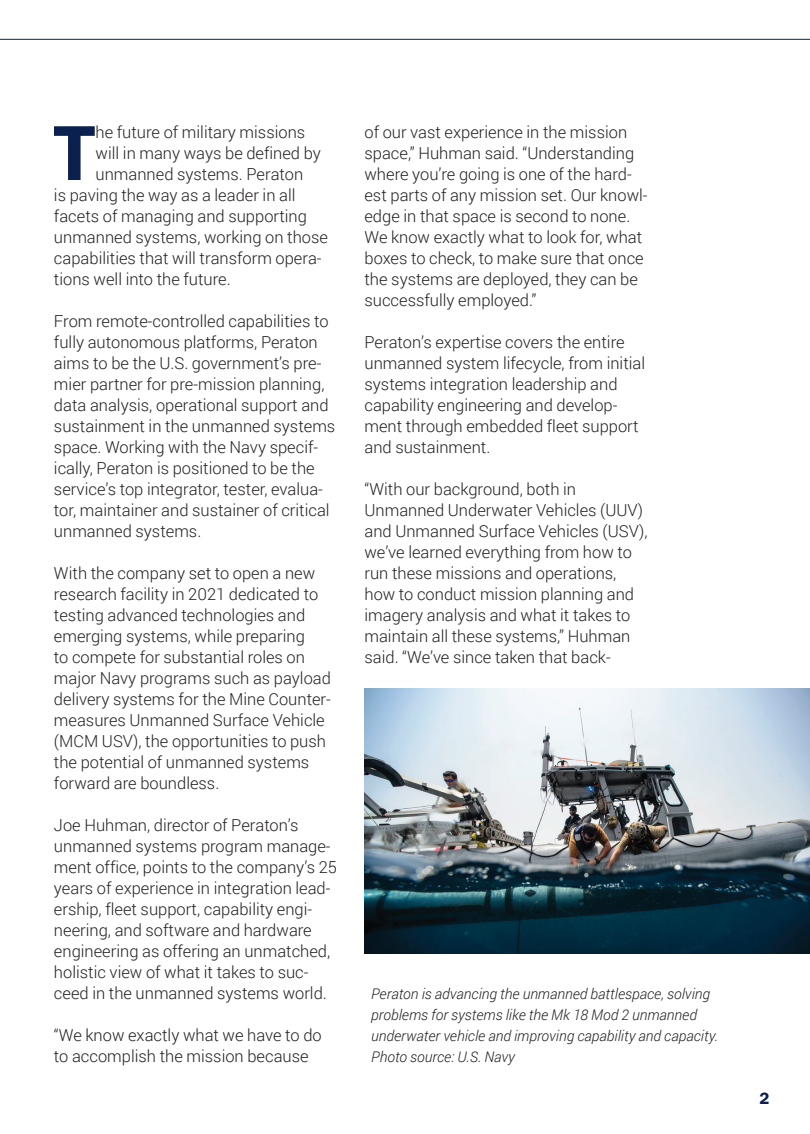
<style>
.page{position:relative;width:810px;height:1134px;background:#fff}
.page>*{position:absolute;margin:0;border:0;box-sizing:border-box;transform-origin:0 0}
.t1{font:900 75.6px "Roboto";color:#0a204e}
.t2{font:300 16.5px/21px "Roboto";color:#231f20}
.t3{font:600 16.5px "ITC Franklin Gothic Std";color:#0a204e}
.t4{font:italic 300 14.7px/21px "Roboto";color:#231f20}
</style>
<div class="page">
<hr style="left:0;top:39px;width:810px;height:1px;background:#0a204e">
<img style="left:364px;top:688px;width:446px;height:266px">
<h1 class="t1" style="left:53px;top:100px;width:44px">T</h1>
<p class="t2" style="left:96px;top:121px;width:211px">he future of military missions</p>
<p class="t2" style="left:96px;top:142px;width:227px">will in many ways be defined by</p>
<p class="t2" style="left:96px;top:163px;width:209px">unmanned systems. Peraton</p>
<p class="t2" style="left:54px;top:184px;width:243px">is paving the way as a leader in all</p>
<p class="t2" style="left:54px;top:205px;width:255px">facets of managing and supporting</p>
<p class="t2" style="left:54px;top:226px;width:276px">unmanned systems, working on those</p>
<p class="t2" style="left:54px;top:247px;width:269px">capabilities that will transform opera-</p>
<p class="t2" style="left:54px;top:268px;width:178px">tions well into the future.</p>
<p class="t2" style="left:54px;top:310px;width:283px">From remote-controlled capabilities to fully autonomous platforms, Peraton aims to be the U.S. government’s pre&shy;mier partner for pre-mission planning, data analysis, operational support and sustainment in the unmanned systems space. Working with the Navy specif&shy;ically, Peraton is positioned to be the service’s top integrator, tester, evalua&shy;tor, maintainer and sustainer of critical unmanned systems.</p>
<p class="t2" style="left:54px;top:562px;width:278px">With the company set to open a new research facility in 2021 dedicated to testing advanced technologies and emerging systems, while preparing<br>to compete for substantial roles on major Navy programs such as payload delivery systems for the Mine Counter&shy;measures Unmanned Surface Vehicle (MCM USV), the opportunities to push the potential of unmanned systems forward are boundless.</p>
<p class="t2" style="left:54px;top:814px;width:285px">Joe Huhman, director of Peraton’s unmanned systems program manage&shy;ment office, points to the company’s 25 years of experience in integration lead&shy;ership, fleet support, capability engi&shy;neering, and software and hardware engineering as offering an unmatched, holistic view of what it takes to suc&shy;ceed in the unmanned systems world.</p>
<p class="t2" style="left:54px;top:1024px;width:269px">“We know exactly what we have to do to accomplish the mission because</p>
<p class="t2" style="left:364px;top:121px;width:285px">of our vast experience in the mission space,” Huhman said. “Understanding where you’re going is one of the hard&shy;est parts of any mission set. Our knowl&shy;edge in that space is second to none.<br>We know exactly what to look for, what boxes to check, to make sure that once the systems are deployed, they can be successfully employed.”</p>
<p class="t2" style="left:364px;top:331px;width:282px">Peraton’s expertise covers the entire unmanned system lifecycle, from initial systems integration leadership and capability engineering and develop&shy;ment through embedded fleet support and sustainment.</p>
<p class="t2" style="left:364px;top:478px;width:284px">“With our background, both in Unmanned Underwater Vehicles (UUV) and Unmanned Surface Vehicles (USV), we’ve learned everything from how to run these missions and operations, how to conduct mission planning and imagery analysis and what it takes to maintain all these systems,” Huhman said. “We’ve since taken that back-</p>
<p class="t4" style="left:371px;top:983px;width:348px">Peraton is advancing the unmanned battlespace, solving problems for systems like the Mk 18 Mod 2 unmanned underwater vehicle and improving capability and capacity.<br>Photo source: U.S. Navy</p>
<p class="t3" style="left:759px;top:1089px;width:11px">2</p>
</div>
